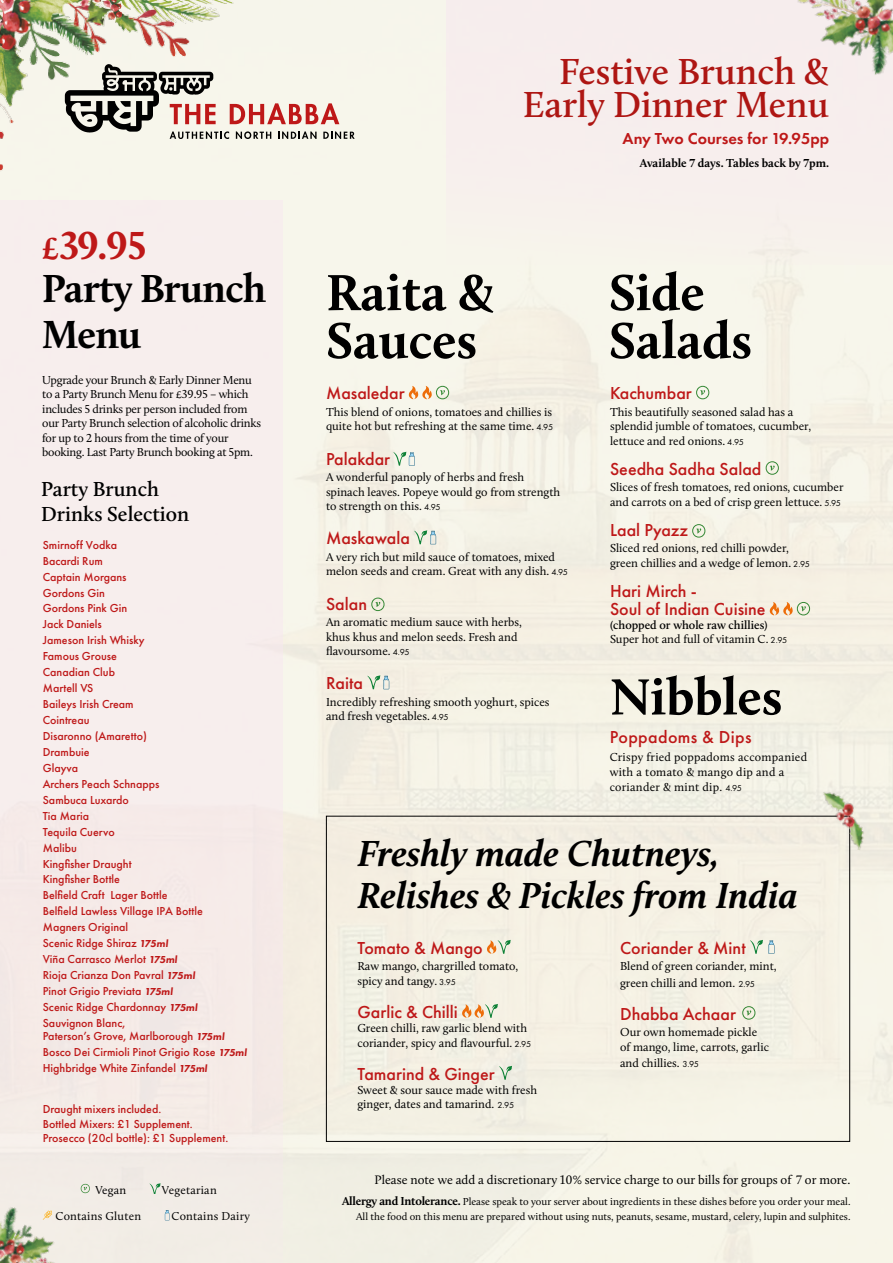
<style>
.page{position:relative;width:893px;height:1263px;background:#fff}
.page>*{position:absolute;margin:0;border:0;box-sizing:border-box;transform-origin:0 0}
.t1{font:700 52.5px/48px "Calluna";color:#000}
.t2{font:700 40.5px/44.2px "Calluna";letter-spacing:-.02em;color:#000}
.t3{font:italic 700 37.5px/42px "Calluna";color:#000}
.t4{font:600 37.5px/33px "Calluna";color:#ae1613;text-align:right}
.t5{font:600 21px/25.2px "Calluna";color:#000}
.t6{font:500 18px/18.6px "Futura PT";color:#be1818}
.t7{font:500 18px "Futura PT";letter-spacing:.02em;color:#be1818}
.t8{font:600 16.5px "Futura PT";color:#be1818}
.t9{font:12.75px "Calluna";color:#000}
.t10{font:12px/14.4px "Calluna";color:#000}
.t11{font:500 12px/15.9px "Futura PT";color:#be1818}
.t12{font:12px/14.4px "Calluna";letter-spacing:-.02em;color:#000}
.t13{font:12px/15px "Calluna";letter-spacing:.02em;color:#000}
.t14{font:600 12px/14.4px "Calluna";color:#000}
.t15{font:700 12px "Calluna";color:#000}
.t16{font:11.85px "Calluna";letter-spacing:.02em;color:#000}
.t17{font:10.5px/15px "Calluna";color:#000;text-align:right}
.s1{font-size:31.5px;color:#be1818}
.s2{color:#be1818}
.s3{font-weight:800;font-size:10.5px}
.s4{font-family:"Futura PT";font-size:9px}
.s5{font-weight:400}
.s6{font-family:"Futura PT";font-weight:400;font-size:9px}
.s7{font-weight:700;font-size:12px}
</style>
<div class="page">
<svg style="left:408px;top:386px;width:41px;height:13px"></svg>
<svg style="left:393px;top:452px;width:22px;height:14px"></svg>
<svg style="left:414px;top:530px;width:22px;height:14px"></svg>
<svg style="left:371px;top:598px;width:14px;height:13px"></svg>
<svg style="left:367px;top:675px;width:22px;height:14px"></svg>
<svg style="left:696px;top:386px;width:13px;height:13px"></svg>
<svg style="left:766px;top:461px;width:13px;height:14px"></svg>
<svg style="left:692px;top:524px;width:13px;height:14px"></svg>
<svg style="left:769px;top:602px;width:41px;height:13px"></svg>
<svg style="left:487px;top:940px;width:24px;height:14px"></svg>
<svg style="left:462px;top:1004px;width:36px;height:14px"></svg>
<svg style="left:499px;top:1066px;width:13px;height:14px"></svg>
<div style="left:0;top:200px;width:283px;height:1063px;background:#f7eeed"></div>
<svg style="left:750px;top:940px;width:24px;height:14px"></svg>
<svg style="left:742px;top:1006px;width:13px;height:14px"></svg>
<div style="left:446px;top:0;width:447px;height:265px;background:#f7eeed"></div>
<svg style="left:150px;top:1183px;width:10px;height:11px"></svg>
<svg style="left:165px;top:1210px;width:5px;height:10px"></svg>
<svg style="left:243px;top:64px;width:112px;height:75px;background:#e7d4ca"></svg>
<img style="left:0;top:0;width:243px;height:200px">
<img style="left:797px;top:0;width:96px;height:75px">
<img style="left:0;top:1184px;width:90px;height:79px">
<img style="left:812px;top:781px;width:71px;height:71px">
<h2 class="t2" style="left:42px;top:223px;width:226px"><span class="s1">£</span><span class="s2">39.95<br></span>Party Brunch<br>Menu</h2>
<p class="t12" style="left:42px;top:373px;width:220px">Upgrade your Brunch &amp; Early Dinner Menu to a Party Brunch Menu for £39.95 – which includes 5 drinks per person included from our Party Brunch selection of alcoholic drinks for up to 2 hours from the time of your booking. Last Party Brunch booking at 5pm.</p>
<h3 class="t5" style="left:41px;top:476px;width:150px">Party Brunch<br>Drinks Selection</h3>
<p class="t11" style="left:43px;top:537px;width:162px">Smirnoff Vodka<br>Bacardi Rum<br>Captain Morgans<br>Gordons Gin<br>Gordons Pink Gin<br>Jack Daniels<br>Jameson Irish Whisky<br>Famous Grouse<br>Canadian Club<br>Martell VS<br>Baileys Irish Cream<br>Cointreau<br>Disaronno (Amaretto)<br>Drambuie<br>Glayva<br>Archers Peach Schnapps<br>Sambuca Luxardo<br>Tia Maria<br>Tequila Cuervo<br>Malibu<br>Kingfisher Draught<br>Kingfisher Bottle<br>Belfield Craft Lager Bottle<br>Belfield Lawless Village IPA Bottle<br>Magners Original<br>Scenic Ridge Shiraz <span class="s3">175ml<br></span>Viña Carrasco Merlot <span class="s3">175ml<br></span>Rioja Crianza Don Pavral <span class="s3">175ml<br></span>Pinot Grigio Previata <span class="s3">175ml<br></span>Scenic Ridge Chardonnay <span class="s3">175ml<br></span>Sauvignon Blanc,</p>
<p class="t11" style="left:43px;top:1028px;width:207px">Paterson’s Grove, Marlborough <span class="s3">175ml<br></span>Bosco Dei Cirmioli Pinot Grigio Rose <span class="s3">175ml<br></span>Highbridge White Zinfandel <span class="s3">175ml</span></p>
<p class="t11" style="left:43px;top:1101px;width:187px;line-height:14.9px">Draught mixers included.<br>Bottled Mixers: £1 Supplement.<br>Prosecco (20cl bottle): £1 Supplement.</p>
<p class="t16" style="left:95px;top:1182px;width:32px">Vegan</p>
<p class="t16" style="left:162px;top:1182px;width:56px">Vegetarian</p>
<p class="t16" style="left:55px;top:1209px;width:87px">Contains Gluten</p>
<p class="t16" style="left:172px;top:1209px;width:80px">Contains Dairy</p>
<h3 class="t4" style="left:523px;top:54px;width:308px">Festive Brunch &amp;<br>Early Dinner Menu</h3>
<h1 class="t1" style="left:326px;top:268px;width:169px">Raita &amp;<br>Sauces</h1>
<h3 class="t6" style="left:326px;top:384px;width:80px">Masaledar</h3>
<p class="t10" style="left:326px;top:404px;width:229px">This blend of onions, tomatoes and chillies is quite hot but refreshing at the same time. <span class="s4">4.95</span></p>
<h3 class="t6" style="left:326px;top:449px;width:66px">Palakdar</h3>
<p class="t10" style="left:326px;top:470px;width:236px">A wonderful panoply of herbs and fresh spinach leaves. Popeye would go from strength to strength on this. <span class="s4">4.95</span></p>
<h3 class="t6" style="left:326px;top:529px;width:85px">Maskawala</h3>
<p class="t10" style="left:326px;top:549px;width:243px">A very rich but mild sauce of tomatoes, mixed melon seeds and cream. Great with any dish. <span class="s4">4.95</span></p>
<h3 class="t6" style="left:326px;top:594px;width:43px">Salan</h3>
<p class="t10" style="left:326px;top:615px;width:197px">An aromatic medium sauce with herbs, khus khus and melon seeds. Fresh and flavoursome. <span class="s4">4.95</span></p>
<h3 class="t6" style="left:326px;top:674px;width:39px">Raita</h3>
<p class="t10" style="left:326px;top:694px;width:225px">Incredibly refreshing smooth yoghurt, spices and fresh vegetables. <span class="s4">4.95</span></p>
<h3 class="t8" style="left:623px;top:128px;width:208px">Any Two Courses for 19.95pp</h3>
<p class="t15" style="left:640px;top:155px;width:191px">Available 7 days. Tables back by 7pm.</p>
<h1 class="t1" style="left:609px;top:268px;width:145px">Side<br>Salads</h1>
<h3 class="t6" style="left:610px;top:384px;width:83px">Kachumbar</h3>
<p class="t10" style="left:610px;top:404px;width:203px">This beautifully seasoned salad has a splendid jumble of tomatoes, cucumber, lettuce and red onions. <span class="s4">4.95</span></p>
<h3 class="t6" style="left:610px;top:459px;width:153px">Seedha Sadha Salad</h3>
<p class="t10" style="left:610px;top:480px;width:235px">Slices of fresh tomatoes, red onions, cucumber and carrots on a bed of crisp green lettuce. <span class="s4">5.95</span></p>
<h3 class="t6" style="left:610px;top:520px;width:79px">Laal Pyazz</h3>
<p class="t10" style="left:610px;top:541px;width:201px">Sliced red onions, red chilli powder, green chillies and a wedge of lemon. <span class="s4">2.95</span></p>
<h3 class="t6" style="left:610px;top:581px;width:157px">Hari Mirch -<br>Soul of Indian Cuisine</h3>
<p class="t14" style="left:610px;top:618px;width:179px">(chopped or whole raw chillies)<br><span class="s5">Super hot and full of vitamin C.</span> <span class="s6">2.95</span></p>
<h1 class="t1" style="left:610px;top:672px;width:174px">Nibbles</h1>
<h3 class="t7" style="left:610px;top:726px;width:143px">Poppadoms &amp; Dips</h3>
<p class="t13" style="left:610px;top:749px;width:199px">Crispy fried poppadoms accompanied with a tomato &amp; mango dip and a coriander &amp; mint dip. <span class="s4">4.95</span></p>
<h3 class="t3" style="left:357px;top:832px;width:442px">Freshly made Chutneys,<br>Relishes &amp; Pickles from India</h3>
<h3 class="t6" style="left:357px;top:938px;width:127px">Tomato &amp; Mango</h3>
<p class="t10" style="left:357px;top:959px;width:162px">Raw mango, chargrilled tomato, spicy and tangy. <span class="s4">3.95</span></p>
<h3 class="t6" style="left:357px;top:1002px;width:102px">Garlic &amp; Chilli</h3>
<p class="t10" style="left:357px;top:1021px;width:175px">Green chilli, raw garlic blend with coriander, spicy and flavourful. <span class="s4">2.95</span></p>
<h3 class="t6" style="left:357px;top:1064px;width:139px">Tamarind &amp; Ginger</h3>
<p class="t10" style="left:357px;top:1083px;width:181px">Sweet &amp; sour sauce made with fresh ginger, dates and tamarind. <span class="s4">2.95</span></p>
<h3 class="t6" style="left:620px;top:938px;width:127px">Coriander &amp; Mint</h3>
<p class="t10" style="left:620px;top:958px;width:158px;line-height:16.2px">Blend of green coriander, mint, green chilli and lemon. <span class="s4">2.95</span></p>
<h3 class="t6" style="left:620px;top:1004px;width:117px">Dhabba Achaar</h3>
<p class="t10" style="left:620px;top:1025px;width:150px">Our own homemade pickle of mango, lime, carrots, garlic</p>
<p class="t10" style="left:620px;top:1055px;width:80px">and chillies. <span class="s4">3.95</span></p>
<p class="t9" style="left:375px;top:1172px;width:477px">Please note we add a discretionary 10% service charge to our bills for groups of 7 or more.</p>
<p class="t17" style="left:342px;top:1194px;width:510px"><span class="s7">Allergy and Intolerance.</span> Please speak to your server about ingredients in these dishes before you order your meal.<br>All the food on this menu are prepared without using nuts, peanuts, sesame, mustard, celery, lupin and sulphites.</p>
</div>
